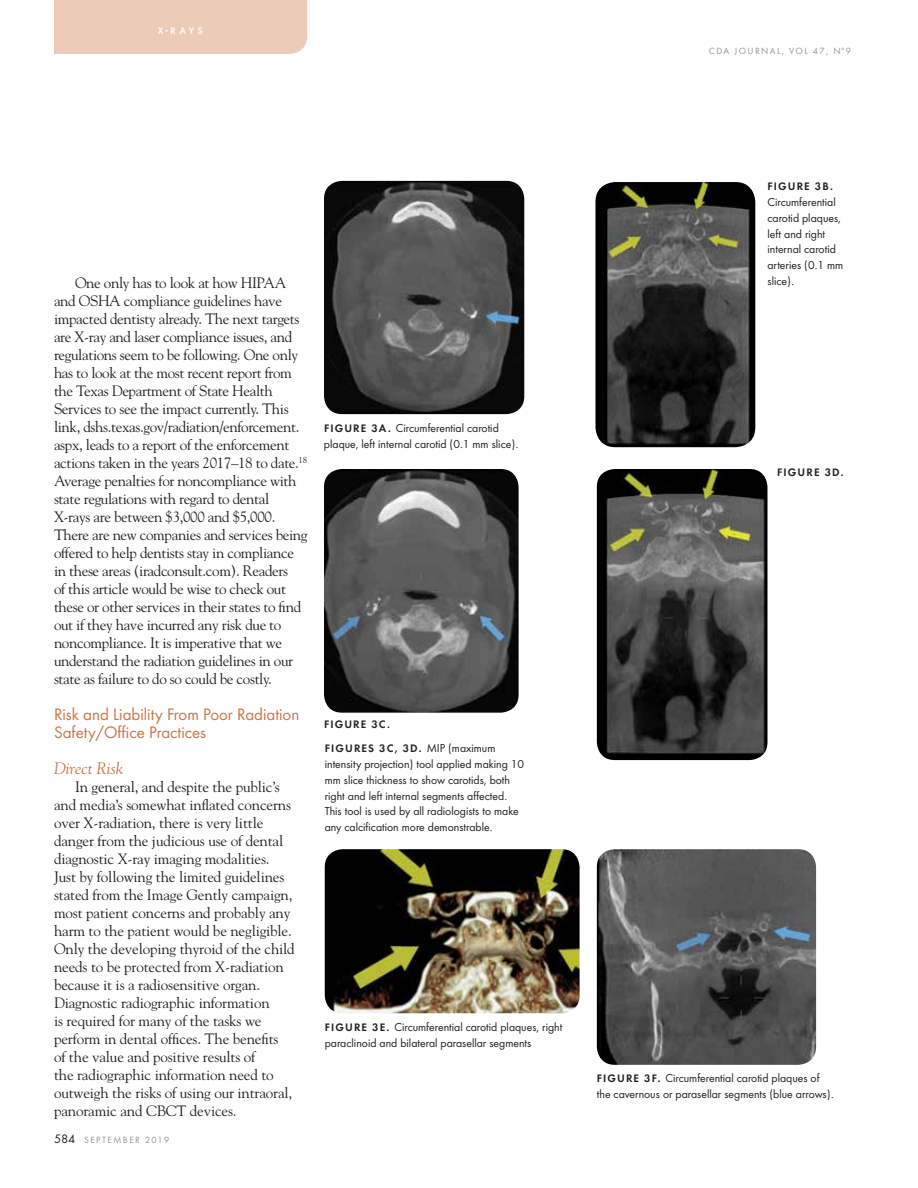
<style>
.page{position:relative;width:918px;height:1188px;background:#fff}
.page>*{position:absolute;margin:0;border:0;box-sizing:border-box;transform-origin:0 0}
.t1{font:17.25px/18px "Futura Boo";color:#ce7447}
.t2{font:italic 16.5px "Goudy Std";color:#ce7447}
.t3{font:15px/18px "Goudy Std";letter-spacing:-.025em;color:#231f20}
.t4{font:15px "Futura SC Boo";color:#fff}
.t5{font:12px/15.8px "Futura Boo";color:#231f20}
.t6{font:11.25px "Futura Dem";letter-spacing:.1em;color:#231f20}
.t7{font:9.3px "Futura SC Boo";letter-spacing:.15em;color:#939598}
.s1{font-family:"Futura Boo"}
.s2{font-family:"Futura Boo";font-size:12.75px;color:#231f20}
.s3{font-family:"Futura Dem";font-size:11.25px}
.s4{font-family:"Futura Boo";font-size:12px}
</style>
<div class="page">
<div style="left:54px;top:0;width:253px;height:54px;background:#ecccb8"></div>
<img style="left:324px;top:181px;width:200px;height:233px">
<img style="left:595px;top:182px;width:160px;height:265px">
<img style="left:324px;top:469px;width:195px;height:244px">
<img style="left:597px;top:469px;width:170px;height:291px">
<img style="left:325px;top:849px;width:255px;height:164px">
<img style="left:597px;top:849px;width:219px;height:216px">
<p class="t4" style="left:158px;top:20px;width:47px">x-rays</p>
<p class="t7" style="left:709px;top:46px;width:144px">CDA JOURNAL, VOL <span class="s1">47</span>, Nº<span class="s1">9</span></p>
<p class="t3" style="left:54px;top:274px;width:255px;text-indent:21px">One only has to look at how HIPAA and OSHA compliance guidelines have impacted dentisty already. The next targets are X-ray and laser compliance issues, and regulations seem to be following. One only has to look at the most recent report from the Texas Department of State Health Services to see the impact currently. This link, dshs.texas.gov/radiation/enforcement. aspx, leads to a report of the enforcement actions taken in the years 2017–18 to date.<sup>18<br></sup>Average penalties for noncompliance with state regulations with regard to dental X-rays are between $3,000 and $5,000.<br>There are new companies and services being offered to help dentists stay in compliance in these areas (iradconsult.com). Readers<br>of this article would be wise to check out these or other services in their states to find out if they have incurred any risk due to noncompliance. It is imperative that we understand the radiation guidelines in our state as failure to do so could be costly.</p>
<p class="t1" style="left:54px;top:705px;width:247px">Risk and Liability From Poor Radiation<br>Safety/Office Practices</p>
<p class="t2" style="left:54px;top:758px;width:71px">Direct Risk</p>
<p class="t3" style="left:54px;top:778px;width:242px;text-indent:21px">In general, and despite the public’s and media’s somewhat inflated concerns over X-radiation, there is very little danger from the judicious use of dental diagnostic X-ray imaging modalities.<br>Just by following the limited guidelines stated from the Image Gently campaign, most patient concerns and probably any harm to the patient would be negligible.<br>Only the developing thyroid of the child needs to be protected from X-radiation because it is a radiosensitive organ.<br>Diagnostic radiographic information<br>is required for many of the tasks we perform in dental offices. The benefits<br>of the value and positive results of<br>the radiographic information need to outweigh the risks of using our intraoral, panoramic and CBCT devices.</p>
<p class="t7" style="left:54px;top:1135px;width:117px"><span class="s2">584</span> SEPTEMBER <span class="s1">2019</span></p>
<p class="t5" style="left:324px;top:420px;width:196px"><span class="s3">FIGURE 3A.</span> Circumferential carotid plaque, left internal carotid (0.1 mm slice).</p>
<p class="t6" style="left:324px;top:718px;width:68px">FIGURE 3C.</p>
<p class="t6" style="left:325px;top:742px;width:172px">FIGURES 3C, 3D. <span class="s4">MIP (maximum</span></p>
<p class="t5" style="left:325px;top:756px;width:201px">intensity projection) tool applied making 10 mm slice thickness to show carotids, both right and left internal segments affected.<br>This tool is used by all radiologists to make any calcification more demonstrable.</p>
<p class="t5" style="left:325px;top:1019px;width:239px"><span class="s3">FIGURE 3E.</span> Circumferential carotid plaques, right paraclinoid and bilateral parasellar segments</p>
<p class="t6" style="left:767px;top:180px;width:67px">FIGURE 3B.</p>
<p class="t5" style="left:767px;top:194px;width:77px">Circumferential carotid plaques, left and right internal carotid arteries (0.1 mm slice).</p>
<p class="t6" style="left:777px;top:466px;width:68px">FIGURE 3D.</p>
<p class="t5" style="left:597px;top:1070px;width:239px"><span class="s3">FIGURE 3F.</span> Circumferential carotid plaques of the cavernous or parasellar segments (blue arrows).</p>
</div>
